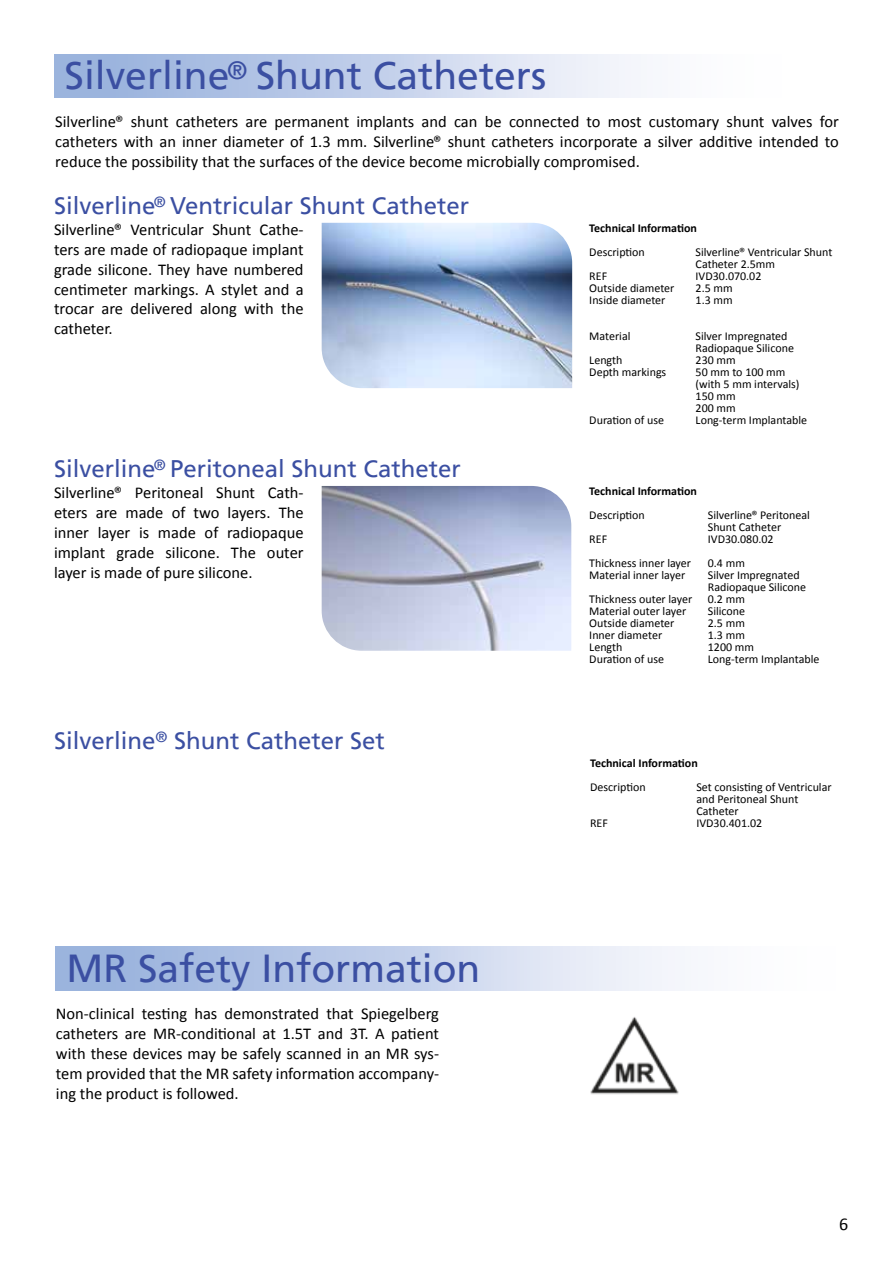
<style>
.page{position:relative;width:893px;height:1263px;background:#fff}
.page>*{position:absolute;margin:0;border:0;box-sizing:border-box;transform-origin:0 0}
.t1{font:39px "Frutiger LT";color:#3b4fa2}
.t2{font:24px "Frutiger LT";color:#3b4fa2}
.t3{font:18px "Calibri";color:#000}
.t4{font:16.5px/19.8px "Calibri";color:#000;text-align:justify}
.t5{font:12px/12px "Calibri";color:#000}
.t6{font:700 12px "Calibri";color:#000}
</style>
<div class="page">
<div style="left:54px;top:54px;width:782px;height:44px;background:linear-gradient(to right,#94addb,#fff)"></div>
<img style="left:322px;top:223px;width:250px;height:165px">
<img style="left:322px;top:486px;width:249px;height:165px">
<div style="left:56px;top:946px;width:837px;height:44px;background:linear-gradient(to right,#94addb,#fff)"></div>
<img style="left:590px;top:1017px;width:89px;height:78px">
<h1 class="t1" style="left:65px;top:53px;width:483px">Silverline<sup>®</sup> Shunt Catheters</h1>
<p class="t4" style="left:55px;top:112px;width:785px">Silverline® shunt catheters are permanent implants and can be connected to most customary shunt valves for catheters with an inner diameter of 1.3 mm. Silverline® shunt catheters incorporate a silver additive intended to reduce the possibility that the surfaces of the device become microbially compromised.</p>
<h2 class="t2" style="left:54px;top:192px;width:417px">Silverline<sup>®</sup> Ventricular Shunt Catheter</h2>
<p class="t4" style="left:54px;top:220px;width:251px">Silverline® Ventricular Shunt Cathe&shy;ters are made of radiopaque implant grade silicone. They have numbered centimeter markings. A stylet and a trocar are delivered along with the catheter.</p>
<p class="t6" style="left:589px;top:220px;width:109px">Technical Information</p>
<p class="t5" style="left:589px;top:246px;width:57px">Description</p>
<p class="t5" style="left:696px;top:246px;width:138px">Silverline® Ventricular Shunt<br>Catheter 2.5mm</p>
<p class="t5" style="left:589px;top:270px;width:19px">REF</p>
<p class="t5" style="left:696px;top:270px;width:67px">IVD30.070.02</p>
<p class="t5" style="left:589px;top:282px;width:87px">Outside diameter</p>
<p class="t5" style="left:696px;top:282px;width:39px">2.5 mm</p>
<p class="t5" style="left:589px;top:294px;width:78px">Inside diameter</p>
<p class="t5" style="left:696px;top:294px;width:39px">1.3 mm</p>
<p class="t5" style="left:589px;top:330px;width:43px">Material</p>
<p class="t5" style="left:696px;top:330px;width:100px">Silver Impregnated<br>Radiopaque Silicone</p>
<p class="t5" style="left:589px;top:354px;width:35px">Length</p>
<p class="t5" style="left:696px;top:354px;width:42px">230 mm</p>
<p class="t5" style="left:589px;top:366px;width:79px">Depth markings</p>
<p class="t5" style="left:696px;top:366px;width:105px">50 mm to 100 mm (with 5 mm intervals)<br>150 mm<br>200 mm</p>
<p class="t5" style="left:589px;top:414px;width:76px">Duration of use</p>
<p class="t5" style="left:696px;top:414px;width:113px">Long-term Implantable</p>
<h2 class="t2" style="left:54px;top:455px;width:408px">Silverline<sup>®</sup> Peritoneal Shunt Catheter</h2>
<p class="t4" style="left:54px;top:483px;width:251px">Silverline® Peritoneal Shunt Cath&shy;eters are made of two layers. The inner layer is made of radiopaque implant grade silicone. The outer layer is made of pure silicone.</p>
<h2 class="t2" style="left:54px;top:727px;width:332px">Silverline<sup>®</sup> Shunt Catheter Set</h2>
<h1 class="t1" style="left:67px;top:945px;width:415px">MR Safety Information</h1>
<p class="t4" style="left:56px;top:1004px;width:385px">Non-clinical testing has demonstrated that Spiegelberg catheters are MR-conditional at 1.5T and 3T. A patient with these devices may be safely scanned in an MR sys&shy;tem provided that the MR safety information accompany&shy;ing the product is followed.</p>
<p class="t6" style="left:589px;top:483px;width:109px">Technical Information</p>
<p class="t5" style="left:589px;top:509px;width:57px">Description</p>
<p class="t5" style="left:708px;top:509px;width:104px">Silverline® Peritoneal<br>Shunt Catheter</p>
<p class="t5" style="left:589px;top:533px;width:19px">REF</p>
<p class="t5" style="left:708px;top:533px;width:67px">IVD30.080.02</p>
<p class="t5" style="left:589px;top:557px;width:103px">Thickness inner layer</p>
<p class="t5" style="left:708px;top:557px;width:39px">0.4 mm</p>
<p class="t5" style="left:589px;top:569px;width:97px">Material inner layer</p>
<p class="t5" style="left:708px;top:569px;width:100px">Silver Impregnated<br>Radiopaque Silicone</p>
<p class="t5" style="left:589px;top:593px;width:104px">Thickness outer layer</p>
<p class="t5" style="left:708px;top:593px;width:39px">0.2 mm</p>
<p class="t5" style="left:589px;top:605px;width:99px">Material outer layer</p>
<p class="t5" style="left:708px;top:605px;width:39px">Silicone</p>
<p class="t5" style="left:589px;top:617px;width:87px">Outside diameter</p>
<p class="t5" style="left:708px;top:617px;width:39px">2.5 mm</p>
<p class="t5" style="left:589px;top:629px;width:74px">Inner diameter</p>
<p class="t5" style="left:708px;top:629px;width:39px">1.3 mm</p>
<p class="t5" style="left:589px;top:641px;width:35px">Length</p>
<p class="t5" style="left:708px;top:641px;width:48px">1200 mm</p>
<p class="t5" style="left:589px;top:653px;width:76px">Duration of use</p>
<p class="t5" style="left:708px;top:653px;width:113px">Long-term Implantable</p>
<p class="t6" style="left:590px;top:755px;width:109px">Technical Information</p>
<p class="t5" style="left:590px;top:781px;width:57px">Description</p>
<p class="t5" style="left:696px;top:781px;width:137px">Set consisting of Ventricular and Peritoneal Shunt<br>Catheter</p>
<p class="t5" style="left:590px;top:817px;width:19px">REF</p>
<p class="t5" style="left:696px;top:817px;width:67px">IVD30.401.02</p>
<p class="t3" style="left:839px;top:1213px;width:11px">6</p>
</div>
